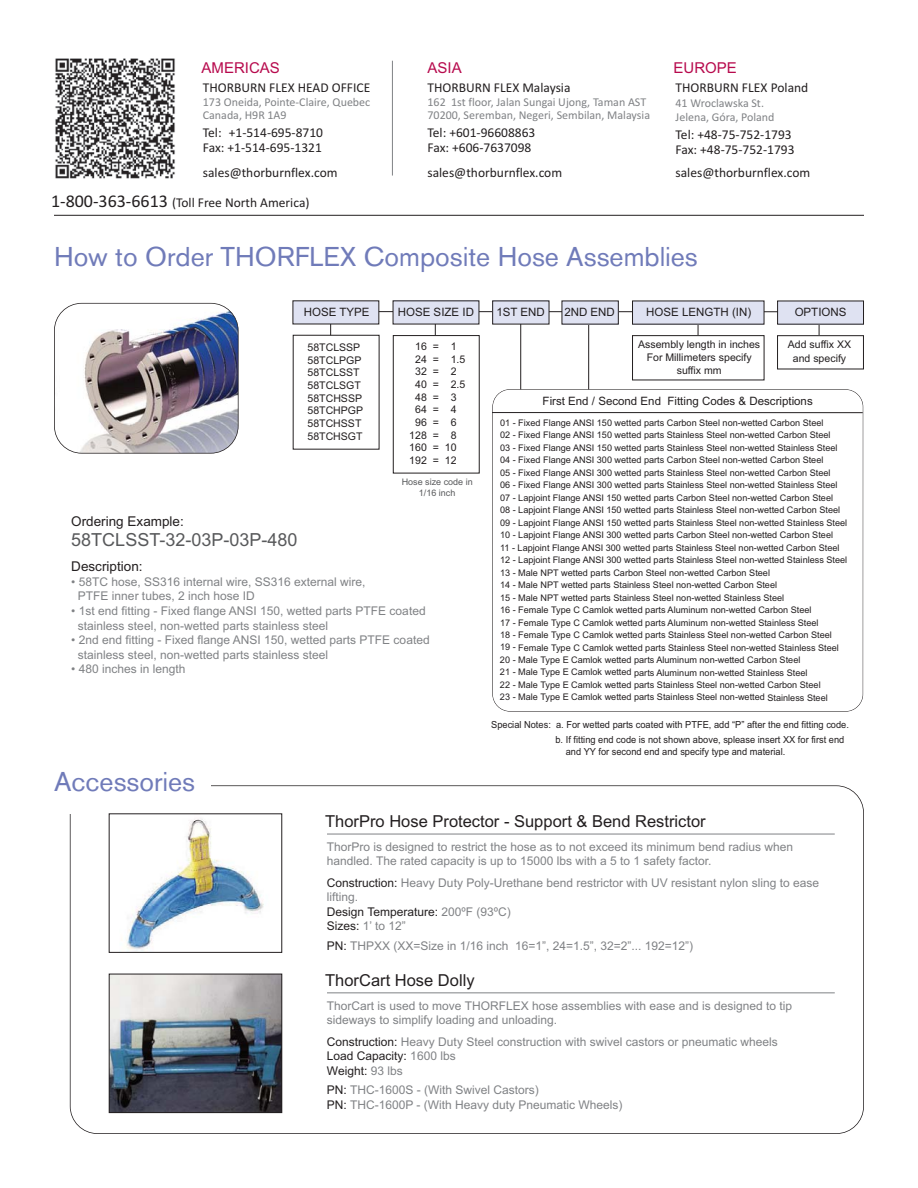
<style>
.page{position:relative;width:918px;height:1188px;background:#fff}
.page>*{position:absolute;margin:0;border:0;box-sizing:border-box;transform-origin:0 0}
.t1{font:27px "Akzidenz Grotesk BQ";color:#707bb9}
.t2{font:18px "Arial";color:#58595b}
.t3{font:16.5px "Arial";color:#231f20}
.t4{font:15px "Arial";color:#b70a4d}
.t5{font:13.5px/15px "Calibri";color:#231f20}
.t6{font:13.5px "Arial";color:#231f20}
.t7{font:12px/14.4px "Arial";color:#808285}
.t8{font:12px/13.5px "Calibri";color:#808285}
.t9{font:11.55px "Arial";color:#231f20}
.t10{font:10.5px/12.6px "Arial";color:#231f20;text-align:center}
.t11{font:9.75px/15px "Arial";color:#231f20;scale:.95 1}
.t12{font:9.15px/12.5px "Arial";color:#231f20}
.t13{font:9px/10.8px "Arial";color:#58595b;text-align:center}
.s1{font-size:18px}
.s2{color:#231f20}
</style>
<div class="page">
<div style="left:70px;top:785px;width:794px;height:349px;border:2px solid #231f20;border-radius:28px"></div>
<div style="left:63px;top:743px;width:147px;height:71px;background:#fff"></div>
<img style="left:55px;top:58px;width:120px;height:121px">
<hr style="left:392px;top:61px;width:1px;height:115px;background:#808285">
<hr style="left:54px;top:215px;width:810px;height:1px;background:#231f20">
<hr style="left:819px;top:309px;width:1px;height:51px;background:#231f20">
<hr style="left:698px;top:310px;width:1px;height:50px;background:#231f20">
<hr style="left:520px;top:315px;width:1px;height:89px;background:#231f20">
<hr style="left:588px;top:312px;width:1px;height:88px;background:#231f20">
<div style="left:778px;top:336px;width:85px;height:33px;background:#fff"></div>
<div style="left:777px;top:335px;width:87px;height:34px;border:1px solid #231f20"></div>
<div style="left:633px;top:336px;width:131px;height:44px;background:#fff"></div>
<div style="left:632px;top:335px;width:132px;height:45px;border:1px solid #231f20"></div>
<hr style="left:330px;top:314px;width:1px;height:39px;background:#231f20">
<hr style="left:435px;top:314px;width:1px;height:38px;background:#231f20">
<hr style="left:333px;top:311px;width:491px;height:1px;background:#231f20">
<div style="left:492px;top:389px;width:371px;height:323px;border:1px solid #231f20;border-radius:18px"></div>
<div style="left:293px;top:301px;width:86px;height:23px;background:#dfe2f2"></div>
<div style="left:493px;top:301px;width:56px;height:23px;background:#dfe2f2"></div>
<div style="left:633px;top:301px;width:131px;height:23px;background:#dfe2f2"></div>
<div style="left:778px;top:301px;width:86px;height:23px;background:#dfe2f2"></div>
<div style="left:393px;top:301px;width:86px;height:23px;background:#dfe2f2"></div>
<div style="left:393px;top:336px;width:86px;height:137px;background:#fff"></div>
<div style="left:393px;top:335px;width:86px;height:138px;border:1px solid #231f20"></div>
<div style="left:562px;top:301px;width:56px;height:23px;background:#dfe2f2"></div>
<hr style="left:492px;top:412px;width:371px;height:1px;background:#231f20">
<img style="left:54px;top:307px;width:182px;height:144px">
<div style="left:54px;top:303px;width:185px;height:151px;border:2px solid #231f20;border-radius:28px"></div>
<img style="left:121px;top:819px;width:143px;height:132px">
<div style="left:109px;top:813px;width:173px;height:140px;border:1px solid #231f20"></div>
<img style="left:111px;top:976px;width:169px;height:135px">
<div style="left:109px;top:974px;width:173px;height:139px;border:1px solid #231f20"></div>
<hr style="left:327px;top:834px;width:508px;height:1px;background:#808285">
<hr style="left:327px;top:992px;width:508px;height:1px;background:#808285">
<h3 class="t4" style="left:202px;top:63px;width:80px">AMERICAS</h3>
<h3 class="t5" style="left:203px;top:81px;width:169px">THORBURN FLEX HEAD OFFICE</h3>
<h3 class="t8" style="left:203px;top:96px;width:169px">173 Oneida, Pointe-Claire, Quebec<br>Canada, H9R 1A9</h3>
<h3 class="t5" style="left:203px;top:126px;width:122px">Tel: +1-514-695-8710<br>Fax: +1-514-695-1321</h3>
<h3 class="t5" style="left:203px;top:166px;width:136px">sales@thorburnflex.com</h3>
<h3 class="t5" style="left:51px;top:196px;width:260px"><span class="s1">1-800-363-6613</span> (Toll Free North America)</h3>
<h3 class="t4" style="left:428px;top:63px;width:36px">ASIA</h3>
<h3 class="t5" style="left:428px;top:81px;width:145px">THORBURN FLEX Malaysia</h3>
<h3 class="t8" style="left:428px;top:96px;width:224px">162 1st floor, Jalan Sungai Ujong, Taman AST<br>70200, Seremban, Negeri, Sembilan, Malaysia</h3>
<h3 class="t5" style="left:428px;top:126px;width:109px">Tel: +601-96608863<br>Fax: +606-7637098</h3>
<h3 class="t4" style="left:674px;top:63px;width:65px">EUROPE</h3>
<h3 class="t5" style="left:676px;top:81px;width:134px">THORBURN FLEX Poland</h3>
<h3 class="t8" style="left:676px;top:97px;width:100px">41 Wroclawska St.<br>Jelena, Góra, Poland</h3>
<h3 class="t5" style="left:676px;top:128px;width:121px">Tel: +48-75-752-1793<br>Fax: +48-75-752-1793</h3>
<h3 class="t5" style="left:427px;top:166px;width:136px">sales@thorburnflex.com</h3>
<h3 class="t5" style="left:676px;top:166px;width:136px">sales@thorburnflex.com</h3>
<h1 class="t1" style="left:54px;top:241px;width:645px">How to Order THORFLEX Composite Hose Assemblies</h1>
<p class="t9" style="left:304px;top:308px;width:67px">HOSE TYPE</p>
<p class="t9" style="left:496px;top:308px;width:50px">1ST END</p>
<p class="t9" style="left:646px;top:308px;width:106px">HOSE LENGTH (IN)</p>
<p class="t9" style="left:795px;top:308px;width:53px">OPTIONS</p>
<p class="t10" style="left:415px;top:341px;width:43px">16 = 1</p>
<p class="t10" style="left:415px;top:354px;width:52px">24 = 1.5</p>
<p class="t10" style="left:415px;top:366px;width:43px">32 = 2</p>
<p class="t10" style="left:415px;top:379px;width:52px">40 = 2.5</p>
<p class="t10" style="left:415px;top:392px;width:43px">48 = 3</p>
<p class="t10" style="left:415px;top:404px;width:43px">64 = 4</p>
<p class="t10" style="left:415px;top:417px;width:43px">96 = 6</p>
<p class="t10" style="left:409px;top:430px;width:49px">128 = 8</p>
<p class="t10" style="left:409px;top:442px;width:49px">160 = 10</p>
<p class="t10" style="left:409px;top:455px;width:49px">192 = 12</p>
<p class="t9" style="left:398px;top:308px;width:78px">HOSE SIZE ID</p>
<p class="t9" style="left:564px;top:308px;width:52px">2ND END</p>
<p class="t10" style="left:638px;top:339px;width:124px">Assembly length in inches<br>For Millimeters specify suffix mm</p>
<p class="t10" style="left:788px;top:339px;width:65px;line-height:13.4px">Add suffix XX and specify</p>
<p class="t10" style="left:307px;top:342px;width:57px;text-align:left">58TCLSSP<br>58TCLPGP<br>58TCLSST<br>58TCLSGT<br>58TCHSSP<br>58TCHPGP<br>58TCHSST<br>58TCHSGT</p>
<p class="t9" style="left:543px;top:397px;width:272px">First End / Second End Fitting Codes &amp; Descriptions</p>
<p class="t12" style="left:500px;top:417px;width:349px">01 - Fixed Flange ANSI 150 wetted parts Carbon Steel non-wetted Carbon Steel<br>02 - Fixed Flange ANSI 150 wetted parts Stainless Steel non-wetted Carbon Steel<br>03 - Fixed Flange ANSI 150 wetted parts Stainless Steel non-wetted Stainless Steel 04 - Fixed Flange ANSI 300 wetted parts Carbon Steel non-wetted Carbon Steel<br>05 - Fixed Flange ANSI 300 wetted parts Stainless Steel non-wetted Carbon Steel<br>06 - Fixed Flange ANSI 300 wetted parts Stainless Steel non-wetted Stainless Steel 07 - Lapjoint Flange ANSI 150 wetted parts Carbon Steel non-wetted Carbon Steel<br>08 - Lapjoint Flange ANSI 150 wetted parts Stainless Steel non-wetted Carbon Steel 09 - Lapjoint Flange ANSI 150 wetted parts Stainless Steel non-wetted Stainless Steel 10 - Lapjoint Flange ANSI 300 wetted parts Carbon Steel non-wetted Carbon Steel<br>11 - Lapjoint Flange ANSI 300 wetted parts Stainless Steel non-wetted Carbon Steel 12 - Lapjoint Flange ANSI 300 wetted parts Stainless Steel non-wetted Stainless Steel 13 - Male NPT wetted parts Carbon Steel non-wetted Carbon Steel<br>14 - Male NPT wetted parts Stainless Steel non-wetted Carbon Steel<br>15 - Male NPT wetted parts Stainless Steel non-wetted Stainless Steel<br>16 - Female Type C Camlok wetted parts Aluminum non-wetted Carbon Steel<br>17 - Female Type C Camlok wetted parts Aluminum non-wetted Stainless Steel<br>18 - Female Type C Camlok wetted parts Stainless Steel non-wetted Carbon Steel<br>19 - Female Type C Camlok wetted parts Stainless Steel non-wetted Stainless Steel 20 - Male Type E Camlok wetted parts Aluminum non-wetted Carbon Steel<br>21 - Male Type E Camlok wetted parts Aluminum non-wetted Stainless Steel<br>22 - Male Type E Camlok wetted parts Stainless Steel non-wetted Carbon Steel<br>23 - Male Type E Camlok wetted parts Stainless Steel non-wetted Stainless Steel</p>
<p class="t13" style="left:402px;top:478px;width:73px">Hose size code in<br>1/16 inch</p>
<h3 class="t6" style="left:71px;top:516px;width:114px">Ordering Example:</h3>
<h2 class="t2" style="left:71px;top:533px;width:228px">58TCLSST-32-03P-03P-480</h2>
<h3 class="t6" style="left:71px;top:561px;width:73px">Description:</h3>
<h3 class="t7" style="left:78px;top:576px;width:289px;text-indent:-7px">• 58TC hose, SS316 internal wire, SS316 external wire,<br>PTFE inner tubes, 2 inch hose ID</h3>
<h3 class="t7" style="left:78px;top:604px;width:349px;line-height:15px;text-indent:-7px">• 1st end fitting - Fixed flange ANSI 150, wetted parts PTFE coated stainless steel, non-wetted parts stainless steel</h3>
<h3 class="t7" style="left:78px;top:634px;width:353px;line-height:15px;text-indent:-7px">• 2nd end fitting - Fixed flange ANSI 150, wetted parts PTFE coated stainless steel, non-wetted parts stainless steel</h3>
<h3 class="t7" style="left:71px;top:663px;width:116px">• 480 inches in length</h3>
<h1 class="t1" style="left:54px;top:766px;width:143px">Accessories</h1>
<p class="t11" style="left:555px;top:718px;width:310px;text-indent:-64px">Special Notes: a. For wetted parts coated with PTFE, add “P” after the end fitting code. b. If fitting end code is not shown above, splease insert XX for first end</p>
<p class="t11" style="left:566px;top:745px;width:233px">and YY for second end and specify type and material.</p>
<h3 class="t3" style="left:325px;top:815px;width:382px">ThorPro Hose Protector - Support &amp; Bend Restrictor</h3>
<h3 class="t7" style="left:327px;top:840px;width:468px">ThorPro is designed to restrict the hose as to not exceed its minimum bend radius when handled. The rated capacity is up to 15000 lbs with a 5 to 1 safety factor.</h3>
<h3 class="t7" style="left:327px;top:877px;width:494px"><span class="s2">Construction:</span> Heavy Duty Poly-Urethane bend restrictor with UV resistant nylon sling to ease lifting.<br><span class="s2">Design Temperature:</span> 200ºF (93ºC)<br><span class="s2">Sizes:</span> 1’ to 12”</h3>
<h3 class="t7" style="left:327px;top:939px;width:368px"><span class="s2">PN:</span> THPXX (XX=Size in 1/16 inch 16=1”, 24=1.5”, 32=2”... 192=12”)</h3>
<h3 class="t3" style="left:325px;top:974px;width:151px">ThorCart Hose Dolly</h3>
<h3 class="t7" style="left:327px;top:999px;width:467px">ThorCart is used to move THORFLEX hose assemblies with ease and is designed to tip sideways to simplify loading and unloading.</h3>
<h3 class="t7" style="left:327px;top:1036px;width:452px"><span class="s2">Construction:</span> Heavy Duty Steel construction with swivel castors or pneumatic wheels<br><span class="s2">Load Capacity:</span> 1600 lbs<br><span class="s2">Weight:</span> 93 lbs</h3>
<h3 class="t7" style="left:327px;top:1084px;width:297px"><span class="s2">PN:</span> THC-1600S - (With Swivel Castors)<br><span class="s2">PN:</span> THC-1600P - (With Heavy duty Pneumatic Wheels)</h3>
</div>
